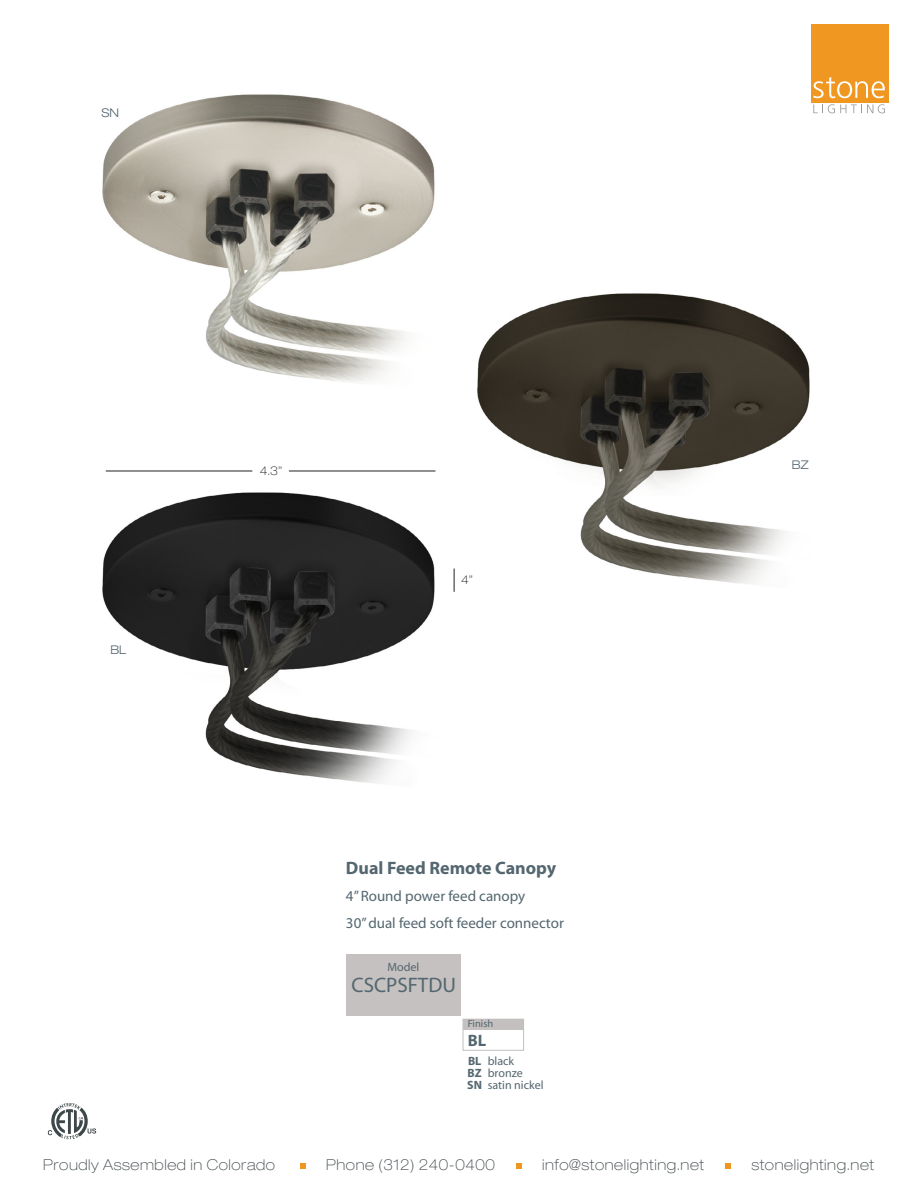
<style>
.page{position:relative;width:918px;height:1188px;background:#fff}
.page>*{position:absolute;margin:0;border:0;box-sizing:border-box;transform-origin:0 0}
.t1{font:21px "Myriad";color:#54666f}
.t2{font:700 18px "Myriad";color:#54666f}
.t3{font:700 16.5px "Myriad";color:#54666f}
.t4{font:100 expanded 15px "Helvetica Neue LT Std";letter-spacing:.04em;color:#3f484b}
.t5{font:15px/27px "Myriad";color:#54666f}
.t6{font:12px/12px "Myriad";color:#54666f}
.t7{font:300 expanded 12px "Helvetica Neue LT Std";color:#556770}
.t8{font:100 expanded 12px "Helvetica Neue LT Std";color:#231f20}
.t9{font:700 12px/12px "Myriad";color:#54666f;text-align:justify}
.t10{font:10.5px "Myriad";color:#54666f}
</style>
<div class="page">
<img style="left:102px;top:492px;width:353px;height:291px">
<img style="left:477px;top:293px;width:333px;height:291px">
<img style="left:102px;top:94px;width:333px;height:289px">
<hr style="left:106px;top:471px;width:146px;height:1px;background:#231f20">
<hr style="left:289px;top:471px;width:146px;height:1px;background:#231f20">
<svg style="left:454px;top:569px;width:1px;height:23px"></svg>
<svg style="left:813px;top:104px;width:72px;height:9px"></svg>
<div style="left:811px;top:24px;width:78px;height:78px;background:#ef9720"></div>
<svg style="left:813px;top:77px;width:72px;height:21px"></svg>
<div style="left:463px;top:1019px;width:61px;height:32px;border:1px solid #c3c0bf"></div>
<div style="left:463px;top:1019px;width:61px;height:11px;background:#c3c0bf"></div>
<div style="left:346px;top:954px;width:115px;height:61px;background:#c4c1c0"></div>
<svg style="left:48px;top:1103px;width:48px;height:36px"></svg>
<svg style="left:300px;top:1163px;width:6px;height:5px"></svg>
<svg style="left:516px;top:1163px;width:5px;height:5px"></svg>
<svg style="left:725px;top:1163px;width:6px;height:5px"></svg>
<p class="t7" style="left:101px;top:106px;width:19px">SN</p>
<p class="t7" style="left:110px;top:643px;width:18px">BL</p>
<p class="t8" style="left:260px;top:463px;width:24px">4.3”</p>
<p class="t8" style="left:461px;top:573px;width:13px">4”</p>
<p class="t2" style="left:346px;top:858px;width:212px">Dual Feed Remote Canopy</p>
<p class="t5" style="left:346px;top:883px;width:220px">4” Round power feed canopy<br>30” dual feed soft feeder connector</p>
<p class="t6" style="left:388px;top:962px;width:33px">Model</p>
<h1 class="t1" style="left:352px;top:975px;width:106px">CSCPSFTDU</h1>
<p class="t10" style="left:468px;top:1018px;width:27px">Finish</p>
<p class="t3" style="left:468px;top:1032px;width:20px">BL</p>
<p class="t9" style="left:467px;top:1056px;width:16px">BL BZ SN</p>
<p class="t6" style="left:488px;top:1056px;width:57px">black bronze satin nickel</p>
<p class="t7" style="left:792px;top:457px;width:18px">BZ</p>
<p class="t4" style="left:43px;top:1155px;width:233px">Proudly Assembled in Colorado</p>
<p class="t4" style="left:326px;top:1155px;width:170px">Phone (312) 240-0400</p>
<p class="t4" style="left:542px;top:1155px;width:164px">info@stonelighting.net</p>
<p class="t4" style="left:751px;top:1155px;width:124px">stonelighting.net</p>
</div>
